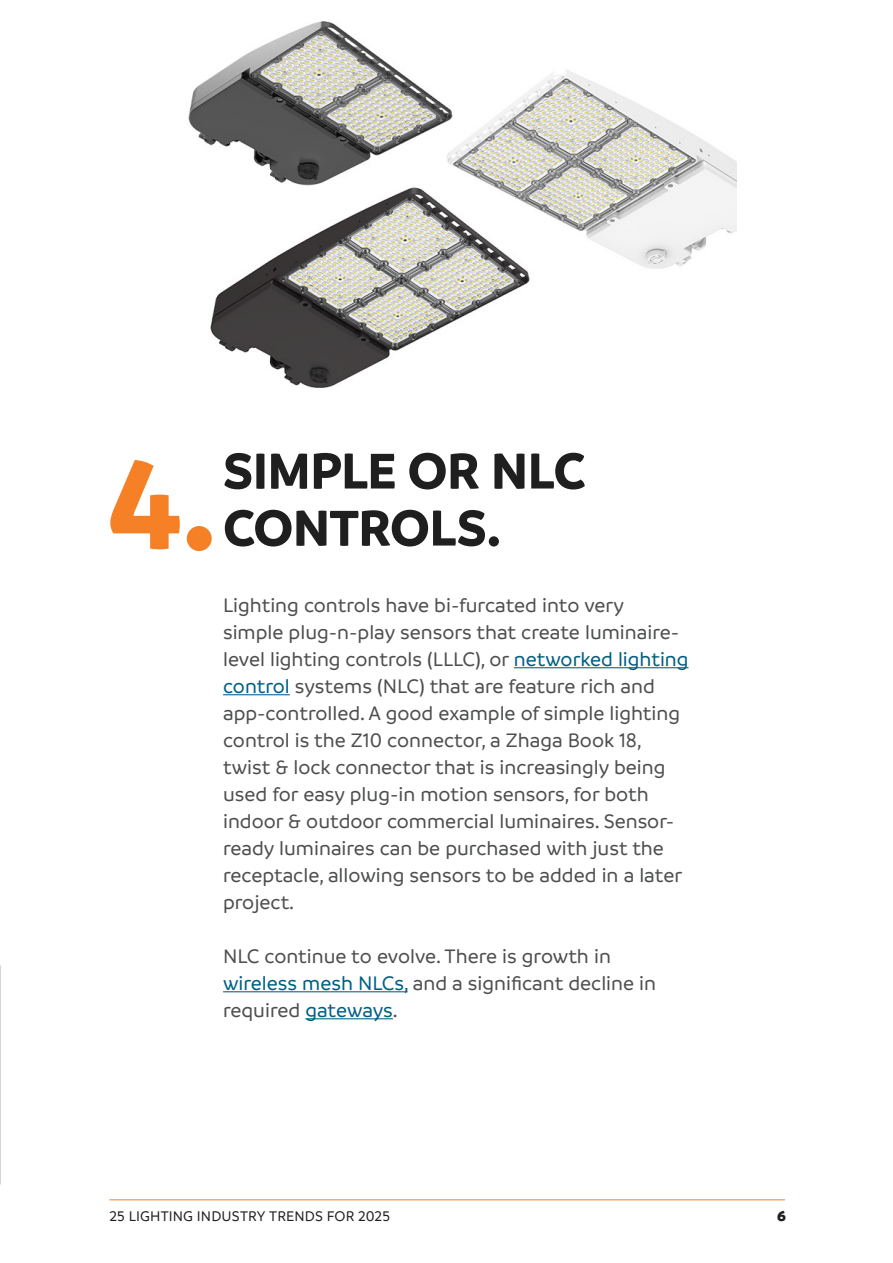
<style>
.page{position:relative;width:893px;height:1263px;background:#fff}
.page>*{position:absolute;margin:0;border:0;box-sizing:border-box;transform-origin:0 0}
.t1{font:700 132px "Branding";color:#f58026}
.t2{font:700 54px/57px "Branding";letter-spacing:-.01em;color:#1f1f20}
.t3{font:500 21px/27px "Branding";color:#4d4e4e}
.t4{font:500 15px "Branding";letter-spacing:.01em;color:#1f1f20}
.t5{font:900 15px "Branding";color:#1f1f20}
.s1{color:#005e83}
</style>
<div class="page">
<hr style="left:110px;top:1199px;width:675px;height:1px;background:#f58026">
<img style="left:0;top:965px;width:1px;height:219px">
<hr style="left:514px;top:667px;width:175px;height:1px;background:#005e83">
<hr style="left:223px;top:694px;width:67px;height:1px;background:#005e83">
<hr style="left:223px;top:991px;width:185px;height:1px;background:#005e83">
<hr style="left:305px;top:1018px;width:88px;height:1px;background:#005e83">
<img style="left:188px;top:21px;width:548px;height:367px">
<h1 class="t1" style="left:108px;top:430px;width:110px">4.</h1>
<h2 class="t2" style="left:223px;top:442px;width:364px">SIMPLE OR NLC<br>CONTROLS.</h2>
<p class="t3" style="left:223px;top:591px;width:467px">Lighting controls have bi-furcated into very simple plug-n-play sensors that create luminaire&shy;level lighting controls (LLLC), or <span class="s1">networked lighting control</span> systems (NLC) that are feature rich and app-controlled. A good example of simple lighting control is the Z10 connector, a Zhaga Book 18, twist &amp; lock connector that is increasingly being used for easy plug-in motion sensors, for both indoor &amp; outdoor commercial luminaires. Sensor&shy;ready luminaires can be purchased with just the receptacle, allowing sensors to be added in a later project.</p>
<p class="t3" style="left:223px;top:942px;width:435px">NLC continue to evolve. There is growth in <span class="s1">wireless mesh NLCs,</span> and a significant decline in required <span class="s1">gateways</span>.</p>
<p class="t4" style="left:110px;top:1208px;width:282px">25 LIGHTING INDUSTRY TRENDS FOR 2025</p>
<p class="t5" style="left:777px;top:1207px;width:10px">6</p>
</div>
